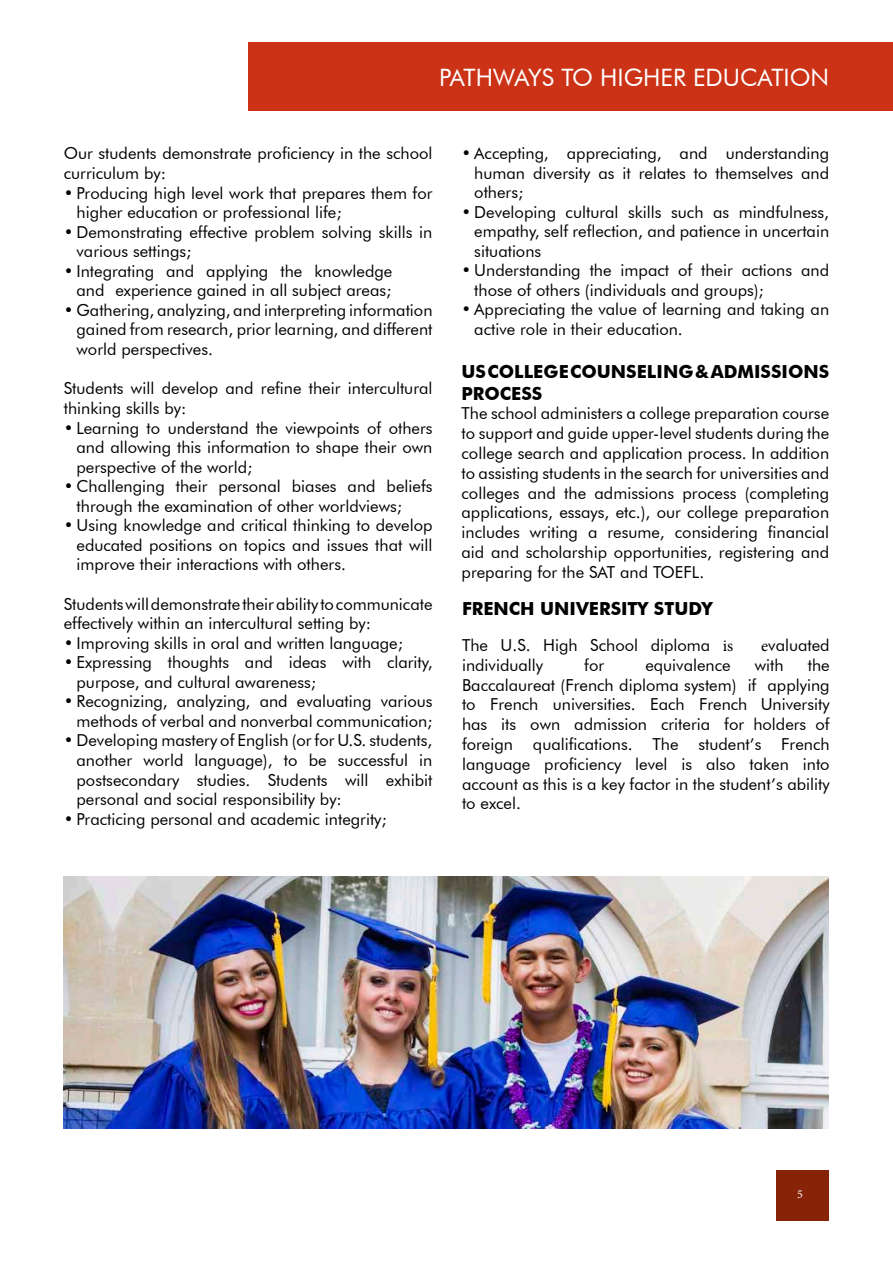
<style>
.page{position:relative;width:893px;height:1263px;background:#fff}
.page>*{position:absolute;margin:0;border:0;box-sizing:border-box;transform-origin:0 0}
.t1{font:24px "Futura BT";color:#fff}
.t2{font:700 18px/21.6px "Futura BT";color:#000}
.t3{font:16.5px/19.5px "Futura BT";color:#000}
.t4{font:12px "Minion Pro";color:#fff}
.s1{font-family:"Minion Pro"}
</style>
<div class="page">
<div style="left:777px;top:1170px;width:52px;height:50px;background:#872306"></div>
<div style="left:248px;top:42px;width:645px;height:69px;background:#cb3216"></div>
<img style="left:64px;top:877px;width:764px;height:252px">
<h1 class="t1" style="left:439px;top:63px;width:392px">PATHWAYS TO HIGHER EDUCATION</h1>
<p class="t3" style="left:64px;top:143px;width:370px">Our students demonstrate proficiency in the school curriculum by:</p>
<p class="t3" style="left:77px;top:183px;width:357px;text-indent:-13px">• Producing high level work that prepares them for higher education or professional life;</p>
<p class="t3" style="left:77px;top:222px;width:357px;text-indent:-13px">• Demonstrating effective problem solving skills in various settings;</p>
<p class="t3" style="left:64px;top:261px;width:330px;line-height:18.9px;text-align:right">• Integrating and applying the knowledge and experience gained in all subject areas;</p>
<p class="t3" style="left:77px;top:300px;width:357px;text-align:justify;text-indent:-13px">• Gathering, analyzing, and interpreting information gained from research, prior learning, and different world perspectives.</p>
<p class="t3" style="left:64px;top:378px;width:370px">Students will develop and refine their intercultural thinking skills by:</p>
<p class="t3" style="left:77px;top:418px;width:357px;text-align:justify;text-indent:-13px">• Learning to understand the viewpoints of others and allowing this information to shape their own perspective of the world;</p>
<p class="t3" style="left:77px;top:476px;width:357px;text-indent:-13px">• Challenging their personal biases and beliefs through the examination of other worldviews;</p>
<p class="t3" style="left:77px;top:515px;width:357px;text-align:justify;text-indent:-13px">• Using knowledge and critical thinking to develop educated positions on topics and issues that will improve their interactions with others.</p>
<p class="t3" style="left:64px;top:594px;width:370px">Students will demonstrate their ability to communicate effectively within an intercultural setting by:</p>
<p class="t3" style="left:64px;top:633px;width:341px">• Improving skills in oral and written language;</p>
<p class="t3" style="left:77px;top:653px;width:357px;text-indent:-13px">• Expressing thoughts and ideas with clarity, purpose, and cultural awareness;</p>
<p class="t3" style="left:64px;top:692px;width:370px;text-align:right">• Recognizing, analyzing, and evaluating various methods of verbal and nonverbal communication;</p>
<p class="t3" style="left:77px;top:731px;width:357px;text-align:justify;text-indent:-13px">• Developing mastery of English (or for U.S. students, another world language), to be successful in postsecondary studies. Students will exhibit personal and social responsibility by:</p>
<p class="t3" style="left:64px;top:809px;width:325px">• Practicing personal and academic integrity;</p>
<p class="t3" style="left:474px;top:143px;width:356px;text-align:justify;text-indent:-13px">• Accepting, appreciating, and understanding human diversity as it relates to themselves and others;</p>
<p class="t3" style="left:474px;top:202px;width:356px;text-align:justify;text-indent:-13px">• Developing cultural skills such as mindfulness, empathy, self reflection, and patience in uncertain situations</p>
<p class="t3" style="left:474px;top:260px;width:356px;text-indent:-13px">• Understanding the impact of their actions and those of others (individuals and groups);</p>
<p class="t3" style="left:474px;top:300px;width:356px;text-indent:-13px">• Appreciating the value of learning and taking an active role in their education.</p>
<p class="t2" style="left:462px;top:361px;width:369px">US COLLEGE COUNSELING &amp; ADMISSIONS<br>PROCESS</p>
<p class="t3" style="left:462px;top:403px;width:369px;text-align:justify">The school administers a college preparation course to support and guide upper-level students during the college search and application process. In addition to assisting students in the search for universities and colleges and the admissions process (completing applications, essays, etc.), our college preparation includes writing a resume, considering financial aid and scholarship opportunities, registering and preparing for the SAT and TOEFL.</p>
<p class="t2" style="left:462px;top:597px;width:252px">FRENCH UNIVERSITY STUDY</p>
<p class="t3" style="left:462px;top:635px;width:273px">The U.S. High School diploma <span class="s1">is</span></p>
<p class="t3" style="left:761px;top:635px;width:70px"><span class="s1">e</span>valuated</p>
<p class="t3" style="left:462px;top:655px;width:83px">individually</p>
<p class="t3" style="left:584px;top:655px;width:21px">for</p>
<p class="t3" style="left:645px;top:655px;width:87px">equivalence</p>
<p class="t3" style="left:755px;top:655px;width:30px">with</p>
<p class="t3" style="left:462px;top:655px;width:369px;text-align:justify;text-indent:346px">the Baccalaureat (French diploma system) if applying to French universities. Each French University has its own admission criteria for holders of foreign qualifications. The student’s French language proficiency level is also taken into account as this is a key factor in the student’s ability to excel.</p>
<p class="t4" style="left:797px;top:1186px;width:7px">5</p>
</div>
